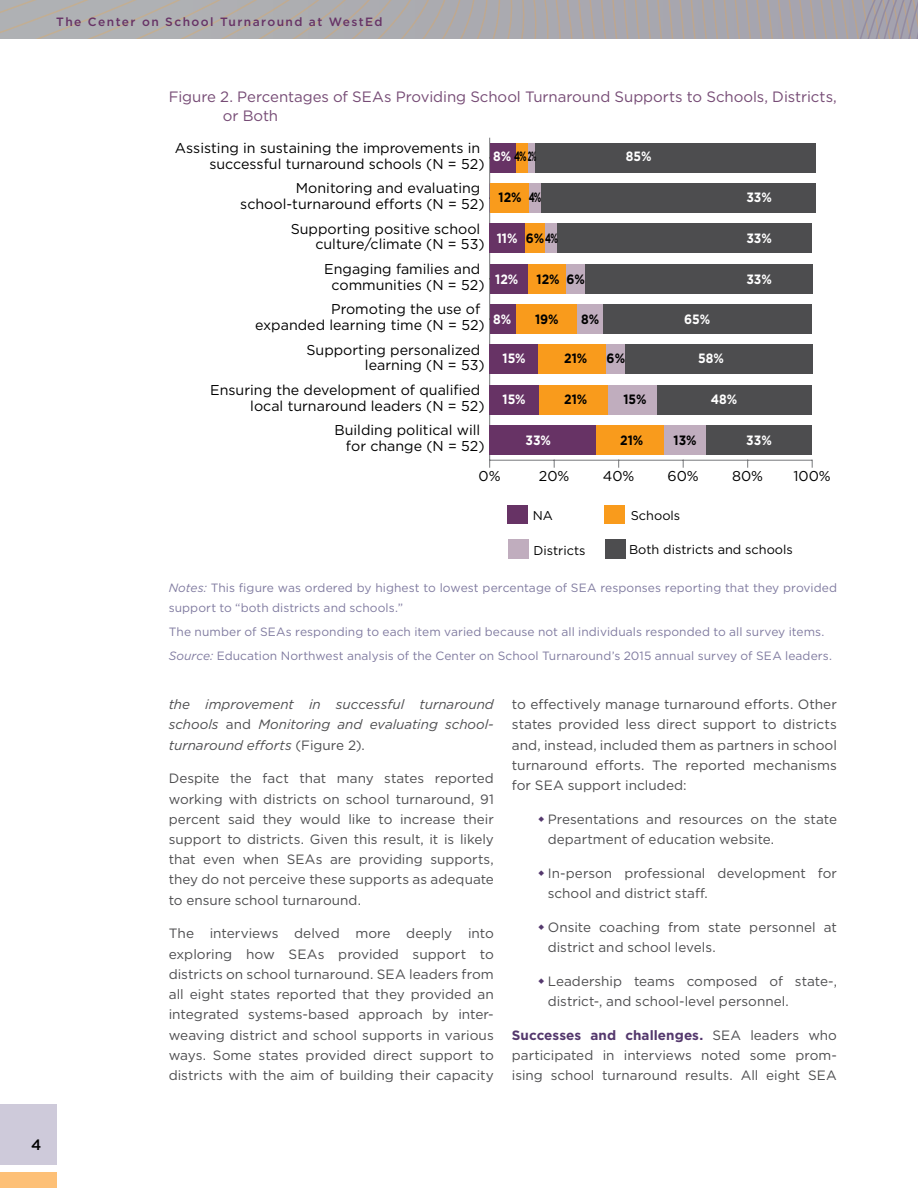
<style>
.page{position:relative;width:918px;height:1188px;background:#fff}
.page>*{position:absolute;margin:0;border:0;box-sizing:border-box;transform-origin:0 0}
.Table_Figure_Title{font:15px/19.5px "Gotham";letter-spacing:-.005em;color:#764b75}
.t1{font:500 15px "Gotham";color:#000}
.t2{font:14.25px/15.8px "Gotham";color:#000}
.Body{font:13.5px/20.2px "Gotham";color:#4d4d4f;text-align:justify}
.Body-2{font:italic 13.5px/20.2px "Gotham";color:#4d4d4f;text-align:justify}
.t3{font:700 13.5px "Gotham";color:#fff;scale:.9 1}
.t4{font:700 13.5px "Gotham";color:#000;scale:.9 1}
.t5{font:700 13.5px "Gotham";color:#000;scale:.65 1}
.t6{font:12.75px "Gotham";color:#000}
.Table_Figure_Notes{font:12px "Gotham";letter-spacing:.005em;color:#807ba0}
.Body-3{font:12px/19.5px "Gotham";letter-spacing:.005em;color:#807ba0}
.t7{font:500 12px "Gotham";letter-spacing:.12em;color:#673366}
.s1{color:#fff}
.s2{font-style:italic}
.s3{font-style:normal}
.s4{font-weight:700;color:#54386d}
</style>
<div class="page">
<div style="left:0;top:1172px;width:56px;height:16px;background:#fdc077"></div>
<div style="left:0;top:1104px;width:56px;height:61px;background:#c9c5d6"></div>
<svg style="left:0;top:0;width:918px;height:38px;background:#acaaad"></svg>
<hr style="left:490px;top:460px;width:322px;height:1px;background:#77787b">
<hr style="left:489px;top:138px;width:1px;height:322px;background:#77787b">
<div style="left:605px;top:539px;width:20px;height:20px;background:#4d4d4f"></div>
<div style="left:535px;top:143px;width:280px;height:29px;background:#4d4d4f"></div>
<div style="left:541px;top:184px;width:274px;height:29px;background:#4d4d4f"></div>
<div style="left:557px;top:224px;width:255px;height:29px;background:#4d4d4f"></div>
<div style="left:585px;top:264px;width:227px;height:29px;background:#4d4d4f"></div>
<div style="left:603px;top:305px;width:209px;height:29px;background:#4d4d4f"></div>
<div style="left:625px;top:345px;width:187px;height:29px;background:#4d4d4f"></div>
<div style="left:657px;top:385px;width:155px;height:29px;background:#4d4d4f"></div>
<div style="left:706px;top:426px;width:106px;height:29px;background:#4d4d4f"></div>
<div style="left:508px;top:539px;width:20px;height:20px;background:#c0adbe"></div>
<div style="left:528px;top:143px;width:7px;height:29px;background:#c0adbe"></div>
<div style="left:528px;top:184px;width:13px;height:29px;background:#c0adbe"></div>
<div style="left:545px;top:224px;width:12px;height:29px;background:#c0adbe"></div>
<div style="left:565px;top:264px;width:20px;height:29px;background:#c0adbe"></div>
<div style="left:577px;top:305px;width:26px;height:29px;background:#c0adbe"></div>
<div style="left:606px;top:345px;width:19px;height:29px;background:#c0adbe"></div>
<div style="left:607px;top:385px;width:50px;height:29px;background:#c0adbe"></div>
<div style="left:664px;top:426px;width:42px;height:29px;background:#c0adbe"></div>
<div style="left:605px;top:505px;width:20px;height:19px;background:#f99b1c"></div>
<div style="left:515px;top:143px;width:13px;height:29px;background:#f99b1c"></div>
<div style="left:490px;top:184px;width:38px;height:29px;background:#f99b1c"></div>
<div style="left:525px;top:224px;width:20px;height:29px;background:#f99b1c"></div>
<div style="left:528px;top:264px;width:37px;height:29px;background:#f99b1c"></div>
<div style="left:515px;top:305px;width:62px;height:29px;background:#f99b1c"></div>
<div style="left:538px;top:345px;width:68px;height:29px;background:#f99b1c"></div>
<div style="left:539px;top:385px;width:68px;height:29px;background:#f99b1c"></div>
<div style="left:596px;top:426px;width:68px;height:29px;background:#f99b1c"></div>
<div style="left:508px;top:505px;width:20px;height:19px;background:#673365"></div>
<div style="left:490px;top:143px;width:25px;height:29px;background:#673365"></div>
<div style="left:490px;top:224px;width:35px;height:29px;background:#673365"></div>
<div style="left:490px;top:264px;width:38px;height:29px;background:#673365"></div>
<div style="left:490px;top:305px;width:25px;height:29px;background:#673365"></div>
<div style="left:490px;top:345px;width:48px;height:29px;background:#673365"></div>
<div style="left:490px;top:385px;width:49px;height:29px;background:#673365"></div>
<div style="left:490px;top:426px;width:106px;height:29px;background:#673365"></div>
<p class="t7" style="left:56px;top:14px;width:328px">The Center on School Turnaround at WestEd</p>
<p class="t1" style="left:31px;top:1135px;width:12px">4</p>
<p class="Table_Figure_Title" style="left:223px;top:87px;width:616px;text-indent:-54px">Figure 2. Percentages of SEAs Providing School Turnaround Supports to Schools, Districts, or Both</p>
<p class="t2" style="left:209px;top:140px;width:277px;text-indent:-34px">Assisting in sustaining the improvements in successful turnaround schools (N = 52)</p>
<p class="t2" style="left:240px;top:180px;width:246px;text-align:right">Monitoring and evaluating school-turnaround efforts (N = 52)</p>
<p class="t2" style="left:315px;top:220px;width:171px;text-indent:-25px">Supporting positive school culture/climate (N = 53)</p>
<p class="t2" style="left:324px;top:261px;width:162px;text-align:center">Engaging families and communities (N = 52)</p>
<p class="t2" style="left:255px;top:301px;width:231px;text-indent:76px">Promoting the use of expanded learning time (N = 52)</p>
<p class="t2" style="left:365px;top:341px;width:121px;text-indent:-58px">Supporting personalized learning (N = 53)</p>
<p class="t2" style="left:250px;top:382px;width:236px;text-indent:-40px">Ensuring the development of qualified local turnaround leaders (N = 52)</p>
<p class="t2" style="left:346px;top:422px;width:140px;text-indent:-11px">Building political will for change (N = 52)</p>
<p class="t5" style="left:493px;top:147px;width:68px"><span class="s1">8%</span> 4% 2%</p>
<p class="t5" style="left:529px;top:188px;width:21px">4%</p>
<p class="t3" style="left:626px;top:147px;width:30px">85%</p>
<p class="t4" style="left:499px;top:188px;width:27px">12%</p>
<p class="t3" style="left:746px;top:188px;width:30px">33%</p>
<p class="t4" style="left:497px;top:229px;width:70px"><span class="s1">11%</span> 6%4%</p>
<p class="t3" style="left:746px;top:229px;width:30px">33%</p>
<p class="t3" style="left:495px;top:270px;width:27px">12%</p>
<p class="t4" style="left:537px;top:270px;width:55px">12% 6%</p>
<p class="t3" style="left:746px;top:270px;width:30px">33%</p>
<p class="t3" style="left:493px;top:310px;width:22px">8%</p>
<p class="t4" style="left:535px;top:310px;width:28px">19%</p>
<p class="t4" style="left:581px;top:310px;width:22px">8%</p>
<p class="t3" style="left:684px;top:310px;width:31px">65%</p>
<p class="t3" style="left:503px;top:350px;width:27px">15%</p>
<p class="t4" style="left:564px;top:350px;width:27px">21%</p>
<p class="t4" style="left:607px;top:350px;width:22px">6%</p>
<p class="t3" style="left:698px;top:350px;width:30px">58%</p>
<p class="t3" style="left:503px;top:391px;width:27px">15%</p>
<p class="t4" style="left:564px;top:391px;width:27px">21%</p>
<p class="t4" style="left:623px;top:391px;width:27px">15%</p>
<p class="t3" style="left:711px;top:391px;width:31px">48%</p>
<p class="t3" style="left:526px;top:432px;width:30px">33%</p>
<p class="t4" style="left:620px;top:432px;width:27px">21%</p>
<p class="t4" style="left:674px;top:432px;width:27px">13%</p>
<p class="t3" style="left:746px;top:432px;width:30px">33%</p>
<p class="t2" style="left:479px;top:468px;width:24px">0%</p>
<p class="t2" style="left:539px;top:468px;width:32px">20%</p>
<p class="t2" style="left:603px;top:468px;width:33px">40%</p>
<p class="t2" style="left:668px;top:468px;width:33px">60%</p>
<p class="t2" style="left:732px;top:468px;width:33px">80%</p>
<p class="t2" style="left:794px;top:468px;width:39px">100%</p>
<p class="t6" style="left:533px;top:507px;width:22px">NA</p>
<p class="t6" style="left:631px;top:507px;width:51px">Schools</p>
<p class="t6" style="left:533px;top:542px;width:54px">Districts</p>
<p class="t6" style="left:629px;top:542px;width:165px">Both districts and schools</p>
<p class="Body-3" style="left:169px;top:578px;width:670px"><span class="s2">Notes:</span> This figure was ordered by highest to lowest percentage of SEA responses reporting that they provided support to “both districts and schools.”</p>
<p class="Table_Figure_Notes" style="left:169px;top:624px;width:657px">The number of SEAs responding to each item varied because not all individuals responded to all survey items.</p>
<p class="Table_Figure_Notes" style="left:169px;top:648px;width:665px"><span class="s2">Source:</span> Education Northwest analysis of the Center on School Turnaround’s 2015 annual survey of SEA leaders.</p>
<p class="Body-2" style="left:169px;top:694px;width:327px">the improvement in successful turnaround schools <span class="s3">and</span> Monitoring and evaluating school&shy;turnaround efforts <span class="s3">(Figure 2).</span></p>
<p class="Body" style="left:169px;top:768px;width:327px">Despite the fact that many states reported working with districts on school turnaround, 91 percent said they would like to increase their support to districts. Given this result, it is likely that even when SEAs are providing supports, they do not perceive these supports as adequate to ensure school turnaround.</p>
<p class="Body" style="left:169px;top:923px;width:327px">The interviews delved more deeply into exploring how SEAs provided support to districts on school turnaround. SEA leaders from all eight states reported that they provided an integrated systems-based approach by inter&shy;weaving district and school supports in various ways. Some states provided direct support to districts with the aim of building their capacity</p>
<p class="Body" style="left:512px;top:694px;width:327px">to effectively manage turnaround efforts. Other states provided less direct support to districts and, instead, included them as partners in school turnaround efforts. The reported mechanisms for SEA support included:</p>
<p class="Body" style="left:548px;top:809px;width:291px">Presentations and resources on the state department of education website.</p>
<p class="Body" style="left:548px;top:863px;width:291px">In-person professional development for school and district staff.</p>
<p class="Body" style="left:548px;top:916px;width:291px">Onsite coaching from state personnel at district and school levels.</p>
<p class="Body" style="left:548px;top:970px;width:291px">Leadership teams composed of state-, district-, and school-level personnel.</p>
<p class="Body" style="left:512px;top:1024px;width:327px"><span class="s4">Successes and challenges.</span> SEA leaders who participated in interviews noted some prom&shy;ising school turnaround results. All eight SEA</p>
</div>
